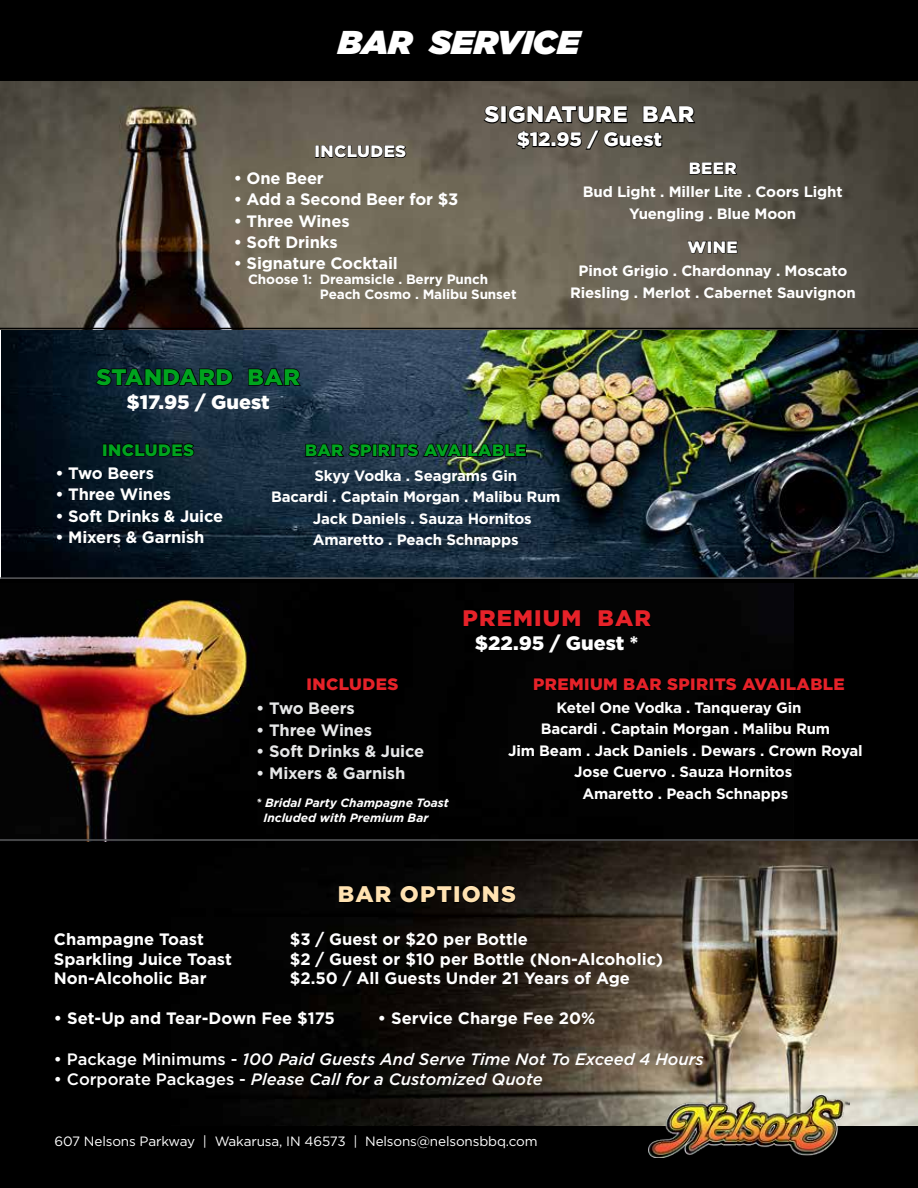
<style>
.page{position:relative;width:918px;height:1188px;background:#fff}
.page>*{position:absolute;margin:0;border:0;box-sizing:border-box;transform-origin:0 0}
.t1{font:italic 900 33px "Gotham";color:#fff}
.t2{font:900 22.5px "Gotham";letter-spacing:.025em;color:#fff}
.t3{font:900 22.5px "Gotham";letter-spacing:.025em;color:#00a41e}
.t4{font:900 22.5px "Gotham";letter-spacing:.05em;color:#e62229}
.t5{font:900 22.5px "Gotham";letter-spacing:.05em;color:#ffe2b1}
.t6{font:900 19.5px "Gotham";color:#fff}
.t7{font:700 16.5px "Gotham";color:#fff}
.t8{font:italic 500 16.5px "Gotham";color:#fff}
.t9{font:700 16.5px "Gotham";letter-spacing:-.01em;color:#e6e7e8}
.t10{font:900 16.5px "Gotham";letter-spacing:.025em;color:#e62229}
.t11{font:900 16.5px "Gotham";letter-spacing:.025em;color:#00a41e}
.t12{font:900 16.5px "Gotham";letter-spacing:.025em;color:#fff}
.t13{font:700 15px/21.5px "Gotham";letter-spacing:-.01em;color:#fff;text-align:center}
.t14{font:13.5px "Gotham";letter-spacing:-.01em;color:#fff}
.t15{font:700 13.5px/15px "Gotham";letter-spacing:-.01em;color:#fff}
.t16{font:italic 700 12px/14.4px "Gotham";color:#fff}
.s1{font-style:normal}
</style>
<div class="page">
<img style="left:0;top:81px;width:918px;height:496px">
<div style="left:0;top:579px;width:918px;height:556px;background:#000"></div>
<img style="left:0;top:583px;width:793px;height:259px">
<img style="left:284px;top:842px;width:634px;height:283px">
<div style="left:0;top:1134px;width:918px;height:54px;background:#000"></div>
<div style="left:0;top:0;width:918px;height:81px;background:#000"></div>
<svg style="left:95px;top:367px;width:139px;height:20px;background:#0f1d29"></svg>
<svg style="left:247px;top:368px;width:55px;height:19px"></svg>
<svg style="left:483px;top:105px;width:17px;height:19px"></svg>
<div style="left:501px;top:106px;width:6px;height:17px;border:2px solid #000"></div>
<svg style="left:507px;top:105px;width:190px;height:46px;background:#454038"></svg>
<svg style="left:462px;top:609px;width:71px;height:19px"></svg>
<svg style="left:543px;top:609px;width:38px;height:19px"></svg>
<svg style="left:597px;top:609px;width:57px;height:19px"></svg>
<svg style="left:689px;top:162px;width:49px;height:13px"></svg>
<svg style="left:305px;top:443px;width:222px;height:15px;background:#18232b"></svg>
<svg style="left:533px;top:676px;width:260px;height:17px"></svg>
<svg style="left:338px;top:885px;width:115px;height:19px"></svg>
<div style="left:454px;top:886px;width:6px;height:17px;border:2px solid #000"></div>
<svg style="left:461px;top:885px;width:56px;height:19px"></svg>
<svg style="left:312px;top:676px;width:88px;height:15px"></svg>
<div style="left:103px;top:444px;width:4px;height:13px;border:2px solid #000"></div>
<svg style="left:108px;top:443px;width:87px;height:15px"></svg>
<div style="left:315px;top:145px;width:4px;height:13px;border:1px solid #000"></div>
<svg style="left:321px;top:145px;width:86px;height:13px"></svg>
<svg style="left:687px;top:241px;width:20px;height:13px"></svg>
<div style="left:708px;top:241px;width:4px;height:12px;border:1px solid #000"></div>
<svg style="left:713px;top:241px;width:25px;height:13px"></svg>
<hr style="left:0;top:328px;width:918px;height:1px;background:#000">
<img style="left:649px;top:1094px;width:200px;height:64px">
<hr style="left:0;top:839px;width:918px;height:2px;background:#5a5b5e">
<hr style="left:0;top:577px;width:918px;height:2px;background:#5a5b5e">
<h1 class="t1" style="left:338px;top:23px;width:243px">BAR SERVICE</h1>
<p class="t12" style="left:314px;top:140px;width:93px">INCLUDES</p>
<h2 class="t2" style="left:484px;top:99px;width:211px">SIGNATURE BAR</h2>
<h3 class="t6" style="left:517px;top:126px;width:147px">$12.95 / Guest</h3>
<p class="t7" style="left:234px;top:167px;width:92px">• One Beer</p>
<p class="t7" style="left:234px;top:188px;width:226px">• Add a Second Beer for $3</p>
<p class="t7" style="left:234px;top:210px;width:117px">• Three Wines</p>
<p class="t7" style="left:234px;top:231px;width:105px">• Soft Drinks</p>
<p class="t7" style="left:234px;top:253px;width:166px">• Signature Cocktail</p>
<p class="t15" style="left:320px;top:272px;width:198px;text-indent:-72px">Choose 1: Dreamsicle . Berry Punch<br>Peach Cosmo . Malibu Sunset</p>
<p class="t12" style="left:689px;top:157px;width:49px">BEER</p>
<p class="t13" style="left:583px;top:181px;width:261px">Bud Light . Miller Lite . Coors Light<br>Yuengling . Blue Moon</p>
<p class="t12" style="left:688px;top:236px;width:52px">WINE</p>
<p class="t13" style="left:570px;top:260px;width:287px">Pinot Grigio . Chardonnay . Moscato<br>Riesling . Merlot . Cabernet Sauvignon</p>
<h2 class="t3" style="left:97px;top:362px;width:205px">STANDARD BAR</h2>
<h3 class="t6" style="left:127px;top:389px;width:145px">$17.95 / Guest</h3>
<p class="t11" style="left:102px;top:439px;width:93px">INCLUDES</p>
<p class="t7" style="left:55px;top:462px;width:100px">• Two Beers</p>
<p class="t7" style="left:55px;top:484px;width:117px">• Three Wines</p>
<p class="t7" style="left:55px;top:505px;width:169px">• Soft Drinks &amp; Juice</p>
<p class="t7" style="left:55px;top:527px;width:151px">• Mixers &amp; Garnish</p>
<p class="t11" style="left:305px;top:439px;width:223px">BAR SPIRITS AVAILABLE</p>
<p class="t13" style="left:314px;top:465px;width:204px">Skyy Vodka . Seagrams Gin</p>
<p class="t13" style="left:271px;top:486px;width:291px">Bacardi . Captain Morgan . Malibu Rum</p>
<p class="t13" style="left:313px;top:508px;width:220px">Jack Daniels . Sauza Hornitos</p>
<p class="t13" style="left:313px;top:529px;width:208px">Amaretto . Peach Schnapps</p>
<p class="t10" style="left:307px;top:673px;width:93px">INCLUDES</p>
<p class="t9" style="left:256px;top:697px;width:100px">• Two Beers</p>
<p class="t9" style="left:256px;top:719px;width:117px">• Three Wines</p>
<p class="t9" style="left:256px;top:740px;width:169px">• Soft Drinks &amp; Juice</p>
<p class="t9" style="left:256px;top:762px;width:151px">• Mixers &amp; Garnish</p>
<p class="t16" style="left:264px;top:796px;width:187px;text-indent:-7px">* Bridal Party Champagne Toast<br>Included with Premium Bar</p>
<h2 class="t4" style="left:462px;top:603px;width:190px">PREMIUM BAR</h2>
<h3 class="t6" style="left:475px;top:630px;width:165px">$22.95 / Guest *</h3>
<p class="t10" style="left:533px;top:673px;width:313px">PREMIUM BAR SPIRITS AVAILABLE</p>
<p class="t13" style="left:556px;top:697px;width:247px">Ketel One Vodka . Tanqueray Gin</p>
<p class="t13" style="left:541px;top:718px;width:291px">Bacardi . Captain Morgan . Malibu Rum</p>
<p class="t13" style="left:508px;top:740px;width:356px">Jim Beam . Jack Daniels . Dewars . Crown Royal</p>
<p class="t13" style="left:574px;top:761px;width:219px">Jose Cuervo . Sauza Hornitos</p>
<p class="t13" style="left:582px;top:783px;width:208px">Amaretto . Peach Schnapps</p>
<h2 class="t5" style="left:338px;top:879px;width:180px">BAR OPTIONS</h2>
<p class="t7" style="left:54px;top:928px;width:151px">Champagne Toast</p>
<p class="t7" style="left:290px;top:928px;width:240px">$3 / Guest or $20 per Bottle</p>
<p class="t7" style="left:54px;top:948px;width:179px">Sparkling Juice Toast</p>
<p class="t7" style="left:290px;top:948px;width:375px">$2 / Guest or $10 per Bottle (Non-Alcoholic)</p>
<p class="t7" style="left:54px;top:968px;width:154px">Non-Alcoholic Bar</p>
<p class="t7" style="left:290px;top:968px;width:342px">$2.50 / All Guests Under 21 Years of Age</p>
<p class="t7" style="left:54px;top:1007px;width:283px">• Set-Up and Tear-Down Fee $175</p>
<p class="t7" style="left:378px;top:1007px;width:219px">• Service Charge Fee 20%</p>
<p class="t8" style="left:54px;top:1049px;width:651px"><span class="s1">• Package Minimums -</span> 100 Paid Guests And Serve Time Not To Exceed 4 Hours</p>
<p class="t8" style="left:54px;top:1068px;width:490px"><span class="s1">• Corporate Packages -</span> Please Call for a Customized Quote</p>
<p class="t14" style="left:54px;top:1132px;width:485px">607 Nelsons Parkway | Wakarusa, IN 46573 | Nelsons@nelsonsbbq.com</p>
</div>
